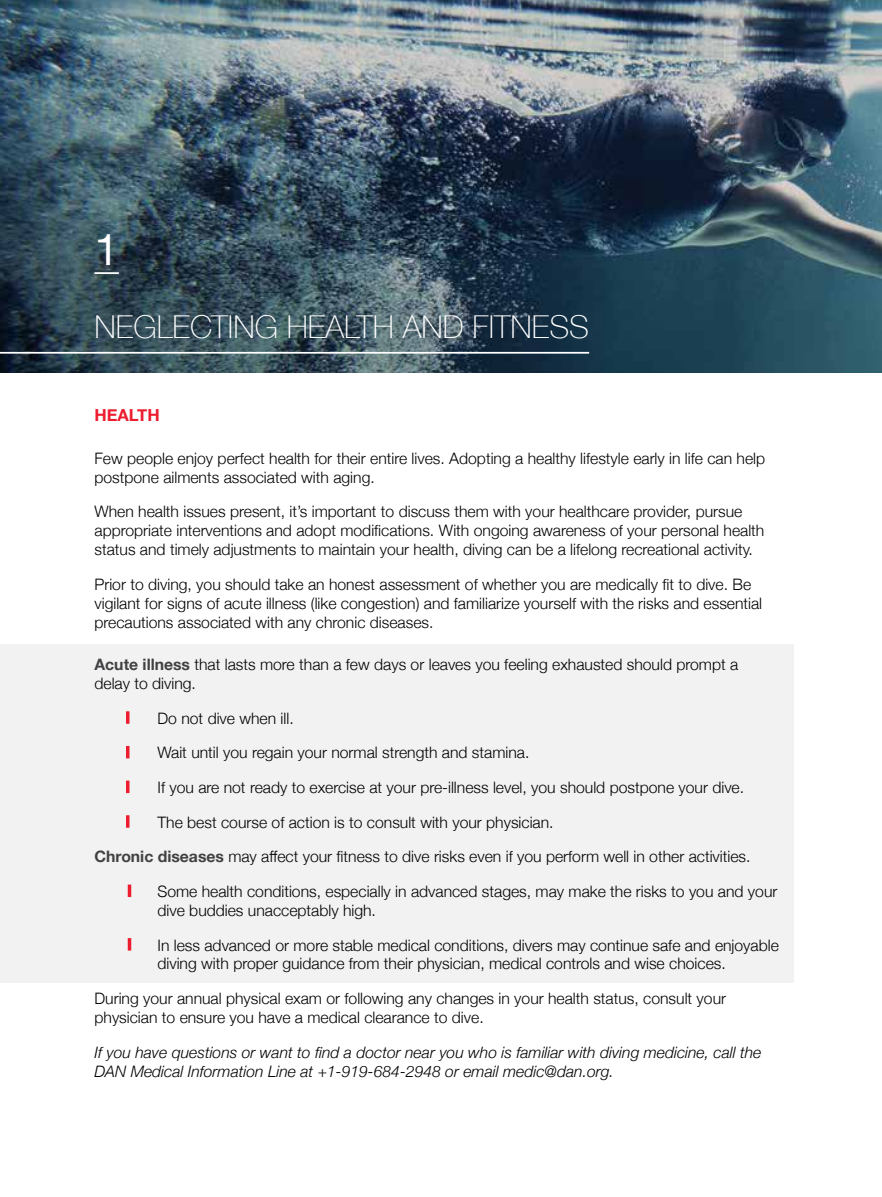
<style>
.page{position:relative;width:882px;height:1197px;background:#fff}
.page>*{position:absolute;margin:0;border:0;box-sizing:border-box;transform-origin:0 0}
.t1{font:43.75px "Helvetica Neue";color:#fff}
.t2{font:100 31.5px "Helvetica Neue";color:#fff}
.t3{font:700 16.62px "Helvetica Neue";color:#ed1c2e}
.t4{font:300 15.75px/18.9px "Helvetica Neue";color:#000}
.t5{font:italic 300 15.75px/18.9px "Helvetica Neue";color:#000}
.s1{font-weight:700;color:#414042}
</style>
<div class="page">
<img style="left:0;top:0;width:882px;height:373px">
<div style="left:0;top:644px;width:794px;height:339px;background:#f1f1f2"></div>
<hr style="left:0;top:352px;width:589px;height:2px;background:#fff">
<svg style="left:126px;top:711px;width:4px;height:13px"></svg>
<svg style="left:126px;top:746px;width:4px;height:12px"></svg>
<svg style="left:126px;top:781px;width:4px;height:12px"></svg>
<svg style="left:126px;top:815px;width:4px;height:13px"></svg>
<svg style="left:128px;top:885px;width:3px;height:12px"></svg>
<svg style="left:128px;top:938px;width:3px;height:13px"></svg>
<hr style="left:94px;top:272px;width:25px;height:2px;background:#fff">
<h1 class="t1" style="left:94px;top:218px;width:26px">1</h1>
<h2 class="t2" style="left:94px;top:303px;width:496px">NEGLECTING HEALTH AN D FITNESS</h2>
<p class="t3" style="left:94px;top:402px;width:67px">HEALTH</p>
<p class="t4" style="left:94px;top:448px;width:672px">Few people enjoy perfect health for their entire lives. Adopting a healthy lifestyle early in life can help postpone ailments associated with aging.</p>
<p class="t4" style="left:94px;top:502px;width:671px">When health issues present, it’s important to discuss them with your healthcare provider, pursue appropriate interventions and adopt modifications. With ongoing awareness of your personal health status and timely adjustments to maintain your health, diving can be a lifelong recreational activity.</p>
<p class="t4" style="left:94px;top:574px;width:669px">Prior to diving, you should take an honest assessment of whether you are medically fit to dive. Be vigilant for signs of acute illness (like congestion) and familiarize yourself with the risks and essential precautions associated with any chronic diseases.</p>
<p class="t4" style="left:94px;top:654px;width:645px"><span class="s1">Acute illness</span> that lasts more than a few days or leaves you feeling exhausted should prompt a delay to diving.</p>
<p class="t4" style="left:158px;top:700px;width:373px;line-height:34.6px">Do not dive when ill.<br>Wait until you regain your normal strength and stamina.</p>
<p class="t4" style="left:158px;top:777px;width:588px">If you are not ready to exercise at your pre-illness level, you should postpone your dive.</p>
<p class="t4" style="left:158px;top:812px;width:398px">The best course of action is to consult with your physician.</p>
<p class="t4" style="left:95px;top:846px;width:658px"><span class="s1">Chronic diseases</span> may affect your fitness to dive risks even if you perform well in other activities.</p>
<p class="t4" style="left:158px;top:881px;width:621px">Some health conditions, especially in advanced stages, may make the risks to you and your dive buddies unacceptably high.</p>
<p class="t4" style="left:158px;top:935px;width:623px">In less advanced or more stable medical conditions, divers may continue safe and enjoyable diving with proper guidance from their physician, medical controls and wise choices.</p>
<p class="t4" style="left:95px;top:988px;width:633px">During your annual physical exam or following any changes in your health status, consult your physician to ensure you have a medical clearance to dive.</p>
<p class="t5" style="left:95px;top:1042px;width:668px">If you have questions or want to find a doctor near you who is familiar with diving medicine, call the<br>DAN Medical Information Line at +1-919-684-2948 or email medic@dan.org.</p>
</div>
